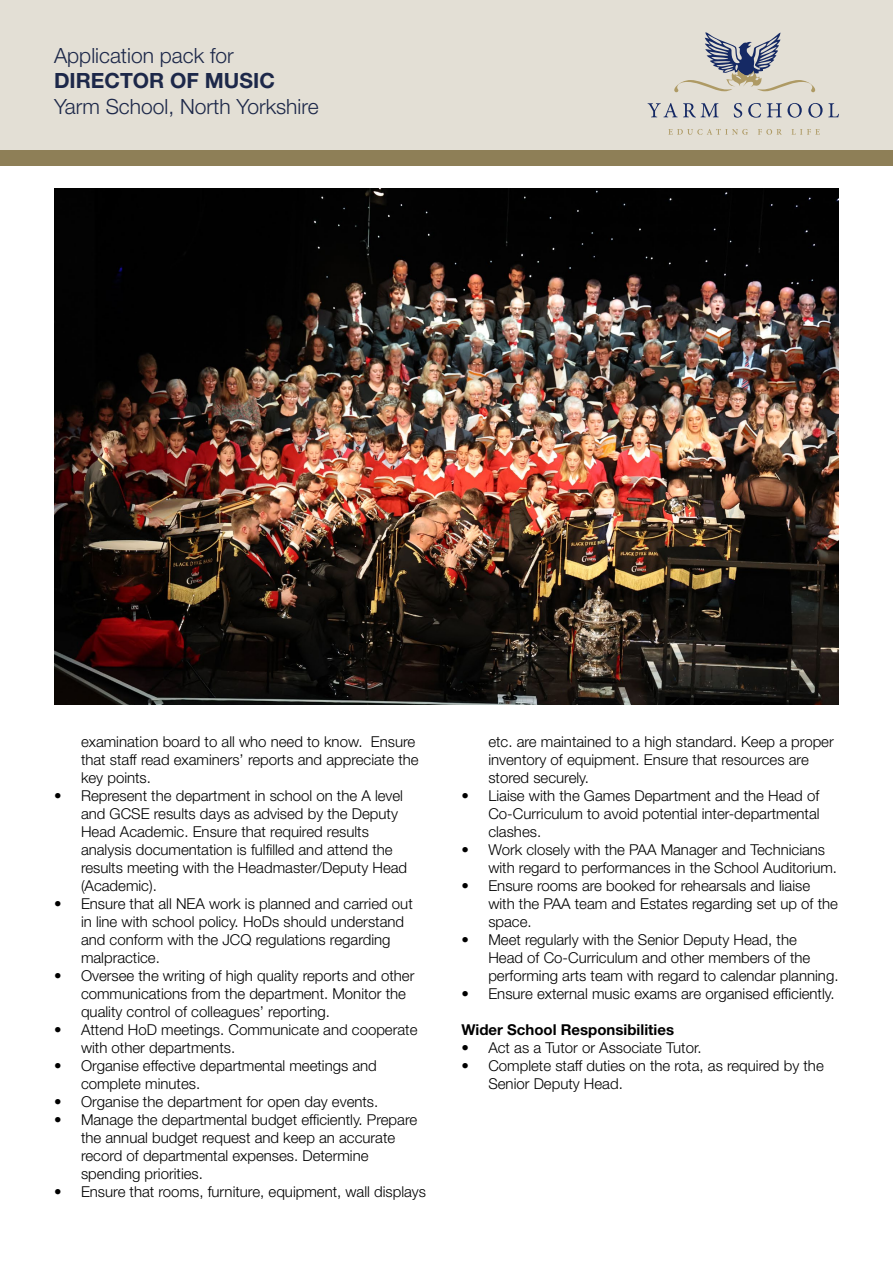
<style>
.page{position:relative;width:893px;height:1263px;background:#fff}
.page>*{position:absolute;margin:0;border:0;box-sizing:border-box;transform-origin:0 0}
.t1{font:300 21px "Helvetica Neue LT Std";color:#1d2849}
.t2{font:700 21px "Helvetica Neue LT Std";color:#1d2849}
.t3{font:300 15px/18px "Helvetica Neue LT Std";color:#000}
.t4{font:700 15px "Helvetica Neue LT Std";color:#000}
</style>
<div class="page">
<div style="left:0;top:0;width:893px;height:150px;background:#e3dfd5"></div>
<div style="left:0;top:150px;width:893px;height:16px;background:#8e7f57"></div>
<svg style="left:648px;top:103px;width:71px;height:14px"></svg>
<svg style="left:734px;top:103px;width:8px;height:15px"></svg>
<svg style="left:748px;top:103px;width:13px;height:15px"></svg>
<svg style="left:767px;top:103px;width:35px;height:15px"></svg>
<svg style="left:808px;top:103px;width:31px;height:15px"></svg>
<svg style="left:668px;top:129px;width:80px;height:6px"></svg>
<svg style="left:758px;top:129px;width:24px;height:6px"></svg>
<svg style="left:791px;top:129px;width:29px;height:6px"></svg>
<svg style="left:674px;top:32px;width:141px;height:60px"></svg>
<img style="left:54px;top:189px;width:785px;height:515px">
<h1 class="t1" style="left:54px;top:43px;width:181px">Application pack for</h1>
<h1 class="t2" style="left:54px;top:68px;width:222px">DIRECTOR OF MUSIC</h1>
<h1 class="t1" style="left:54px;top:93px;width:266px">Yarm School, North Yorkshire</h1>
<p class="t3" style="left:81px;top:732px;width:339px">examination board to all who need to know. Ensure that staff read examiners’ reports and appreciate the key points.</p>
<p class="t3" style="left:81px;top:786px;width:328px;text-indent:-27px">• Represent the department in school on the A level and GCSE results days as advised by the Deputy Head Academic. Ensure that required results analysis documentation is fulfilled and attend the results meeting with the Headmaster/Deputy Head (Academic).</p>
<p class="t3" style="left:81px;top:894px;width:333px;text-indent:-27px">• Ensure that all NEA work is planned and carried out in line with school policy. HoDs should understand and conform with the JCQ regulations regarding malpractice.</p>
<p class="t3" style="left:81px;top:966px;width:335px;text-indent:-27px">• Oversee the writing of high quality reports and other communications from the department. Monitor the quality control of colleagues’ reporting.</p>
<p class="t3" style="left:81px;top:1020px;width:338px;text-indent:-27px">• Attend HoD meetings. Communicate and cooperate with other departments.</p>
<p class="t3" style="left:81px;top:1056px;width:297px;text-indent:-27px">• Organise effective departmental meetings and complete minutes.</p>
<p class="t3" style="left:54px;top:1092px;width:326px">• Organise the department for open day events.</p>
<p class="t3" style="left:81px;top:1110px;width:338px;text-indent:-27px">• Manage the departmental budget efficiently. Prepare the annual budget request and keep an accurate record of departmental expenses. Determine spending priorities.</p>
<p class="t3" style="left:54px;top:1182px;width:374px">• Ensure that rooms, furniture, equipment, wall displays</p>
<p class="t3" style="left:488px;top:732px;width:347px">etc. are maintained to a high standard. Keep a proper inventory of equipment. Ensure that resources are stored securely.</p>
<p class="t3" style="left:488px;top:786px;width:333px;text-align:justify;text-indent:-27px">• Liaise with the Games Department and the Head of Co-Curriculum to avoid potential inter-departmental clashes.</p>
<p class="t3" style="left:488px;top:840px;width:350px;text-indent:-27px">• Work closely with the PAA Manager and Technicians with regard to performances in the School Auditorium.</p>
<p class="t3" style="left:488px;top:876px;width:351px;text-indent:-27px">• Ensure rooms are booked for rehearsals and liaise with the PAA team and Estates regarding set up of the space.</p>
<p class="t3" style="left:488px;top:930px;width:352px;text-indent:-27px">• Meet regularly with the Senior Deputy Head, the<br>Head of Co-Curriculum and other members of the performing arts team with regard to calendar planning.</p>
<p class="t3" style="left:461px;top:984px;width:375px">• Ensure external music exams are organised efficiently.</p>
<p class="t4" style="left:461px;top:1020px;width:214px">Wider School Responsibilities</p>
<p class="t3" style="left:461px;top:1038px;width:242px">• Act as a Tutor or Associate Tutor.</p>
<p class="t3" style="left:488px;top:1056px;width:337px;text-indent:-27px">• Complete staff duties on the rota, as required by the<br>Senior Deputy Head.</p>
</div>
